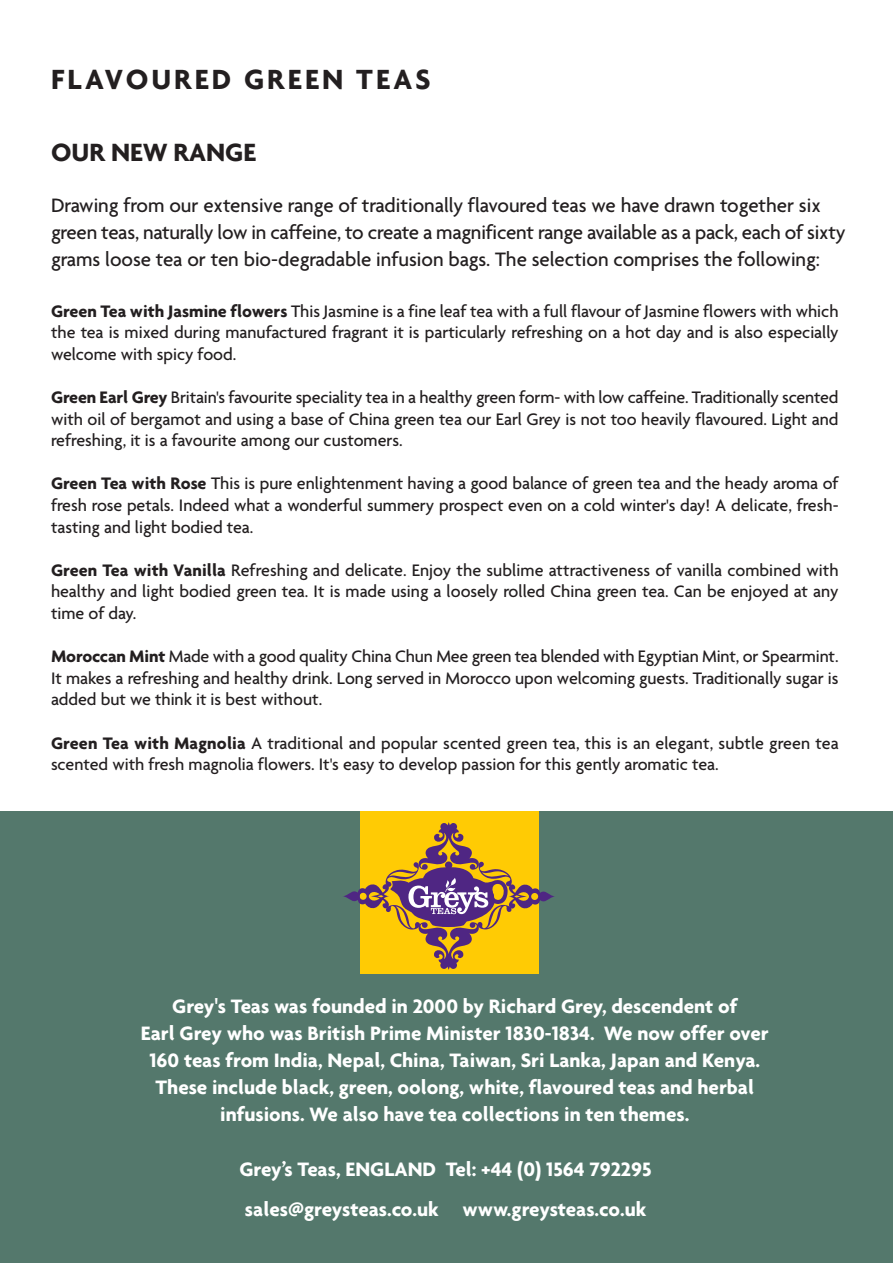
<style>
.page{position:relative;width:893px;height:1263px;background:#fff}
.page>*{position:absolute;margin:0;border:0;box-sizing:border-box;transform-origin:0 0}
.t1{font:700 30px "Agenda";letter-spacing:.1em;color:#231f20}
.t2{font:700 27px "Agenda";color:#231f20}
.t3{font:700 21px/27px "Agenda";color:#fff}
.t4{font:500 21px/27px "Agenda";letter-spacing:-.01em;color:#231f20}
.t5{font:500 18px/21.6px "Agenda";color:#231f20;text-align:justify}
.s1{font-weight:700}
</style>
<div class="page">
<div style="left:0;top:812px;width:893px;height:451px;background:#54786c"></div>
<div style="left:360px;top:812px;width:179px;height:161px;background:#ffcb04"></div>
<svg style="left:343px;top:822px;width:212px;height:148px"></svg>
<h1 class="t1" style="left:51px;top:67px;width:381px">FLAVOURED GREEN TEAS</h1>
<h2 class="t2" style="left:51px;top:141px;width:207px">OUR NEW RANGE</h2>
<p class="t4" style="left:51px;top:193px;width:796px">Drawing from our extensive range of traditionally flavoured teas we have drawn together six green teas, naturally low in caffeine, to create a magnificent range available as a pack, each of sixty grams loose tea or ten bio-degradable infusion bags. The selection comprises the following:</p>
<p class="t5" style="left:51px;top:302px;width:789px"><span class="s1">Green Tea with Jasmine flowers</span> This Jasmine is a fine leaf tea with a full flavour of Jasmine flowers with which the tea is mixed during manufactured fragrant it is particularly refreshing on a hot day and is also especially welcome with spicy food.</p>
<p class="t5" style="left:51px;top:388px;width:789px"><span class="s1">Green Earl Grey</span> Britain's favourite speciality tea in a healthy green form- with low caffeine. Traditionally scented with oil of bergamot and using a base of China green tea our Earl Grey is not too heavily flavoured. Light and refreshing, it is a favourite among our customers.</p>
<p class="t5" style="left:51px;top:474px;width:789px"><span class="s1">Green Tea with Rose</span> This is pure enlightenment having a good balance of green tea and the heady aroma of fresh rose petals. Indeed what a wonderful summery prospect even on a cold winter's day! A delicate, fresh&shy;tasting and light bodied tea.</p>
<p class="t5" style="left:51px;top:561px;width:789px"><span class="s1">Green Tea with Vanilla</span> Refreshing and delicate. Enjoy the sublime attractiveness of vanilla combined with healthy and light bodied green tea. It is made using a loosely rolled China green tea. Can be enjoyed at any time of day.</p>
<p class="t5" style="left:51px;top:647px;width:789px"><span class="s1">Moroccan Mint</span> Made with a good quality China Chun Mee green tea blended with Egyptian Mint, or Spearmint.<br>It makes a refreshing and healthy drink. Long served in Morocco upon welcoming guests. Traditionally sugar is added but we think it is best without.</p>
<p class="t5" style="left:51px;top:734px;width:789px"><span class="s1">Green Tea with Magnolia</span> A traditional and popular scented green tea, this is an elegant, subtle green tea scented with fresh magnolia flowers. It's easy to develop passion for this gently aromatic tea.</p>
<p class="t3" style="left:141px;top:994px;width:629px;text-align:center">Grey's Teas was founded in 2000 by Richard Grey, descendent of<br>Earl Grey who was British Prime Minister 1830-1834. We now offer over 160 teas from India, Nepal, China, Taiwan, Sri Lanka, Japan and Kenya.<br>These include black, green, oolong, white, flavoured teas and herbal infusions. We also have tea collections in ten themes.</p>
<p class="t3" style="left:239px;top:1150px;width:414px;line-height:40.2px">Grey’s Teas, ENGLAND Tel: +44 (0) 1564 792295 sales@greysteas.co.uk www.greysteas.co.uk</p>
</div>
